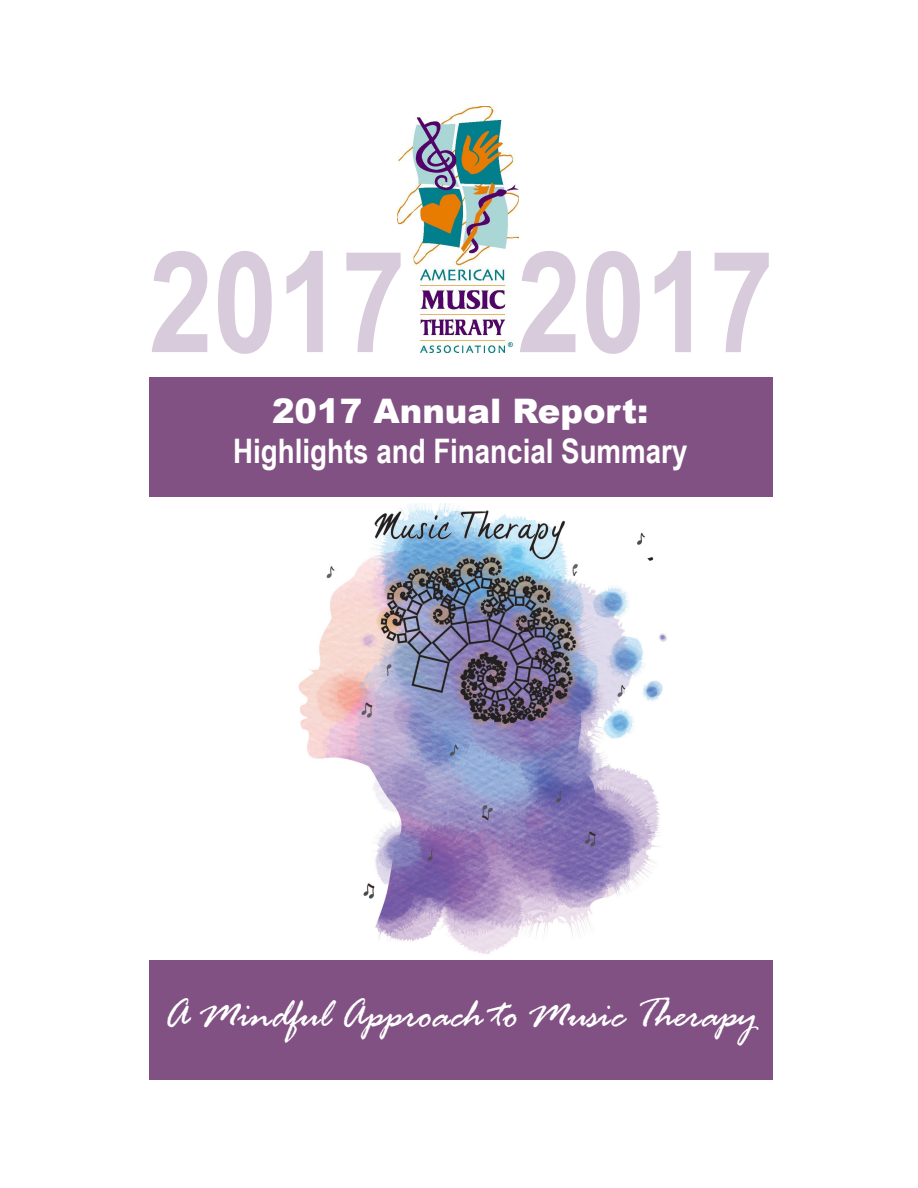
<style>
.page{position:relative;width:918px;height:1188px;background:#fff}
.page>*{position:absolute;margin:0;border:0;box-sizing:border-box;transform-origin:0 0}
.t1{font:700 140.85px "Arial Narrow";color:#d8cbdc}
.t2{font:italic 43.5px "Rage";letter-spacing:-.02em;color:#fff}
.t3{font:700 33.75px "Arial Narrow";color:#fff}
.t4{font:900 33.75px "Arial";color:#fff}
</style>
<div class="page">
<img style="left:298px;top:503px;width:369px;height:451px">
<div style="left:149px;top:960px;width:623px;height:120px;background:#805182"></div>
<img style="left:397px;top:107px;width:121px;height:245px">
<div style="left:149px;top:377px;width:623px;height:120px;background:#805182"></div>
<svg style="left:569px;top:503px;width:84px;height:85px"></svg>
<div style="left:526px;top:500px;width:62px;height:19px;background:#fff"></div>
<div style="left:342px;top:505px;width:30px;height:29px;background:#fff"></div>
<h1 class="t1" style="left:149px;top:196px;width:627px">2017 2017</h1>
<p class="t4" style="left:272px;top:386px;width:378px">2017 Annual Report:</p>
<p class="t3" style="left:233px;top:426px;width:456px">Highlights and Financial Summary</p>
<p class="t2" style="left:164px;top:991px;width:595px">A Mindful Approach to Music Therapy</p>
</div>
